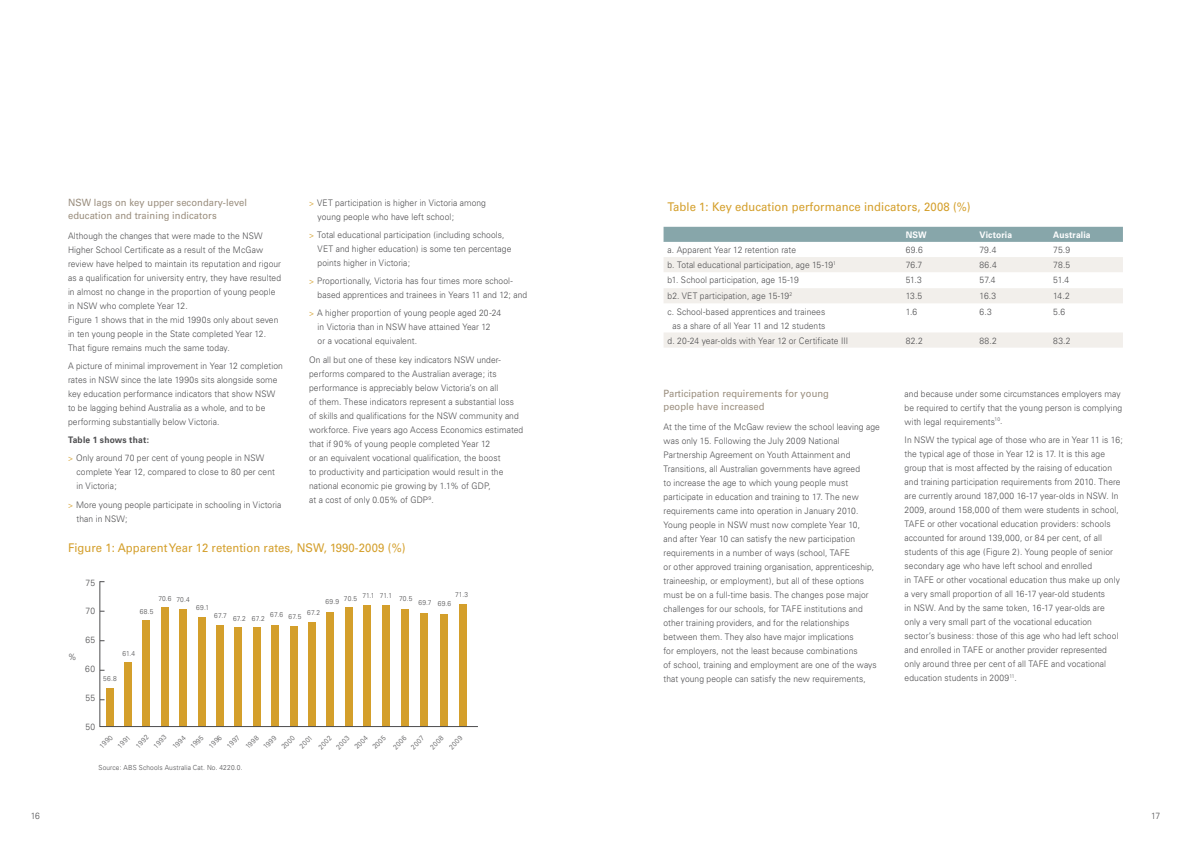
<style>
.page{position:relative;width:1191px;height:842px;background:#fff}
.page>*{position:absolute;margin:0;border:0;box-sizing:border-box;transform-origin:0 0}
.t1{font:12px "Univers";letter-spacing:.005em;color:#d49f2b;scale:.94 1}
.t2{font:10px/13px "Univers";letter-spacing:.005em;color:#9a8e7e;scale:.94 1}
.t3{font:300 9px/14px "Univers";letter-spacing:.01em;color:#4d4d4f;scale:.94 1}
.t4{font:700 9px "Univers";letter-spacing:.015em;color:#fff;scale:.94 1}
.t5{font:300 7px/12.6px "Univers";letter-spacing:.025em;color:#4d4d4f;scale:.94 1}
.s1{font-weight:700}
.s2{font-family:"Rotis Sans Serif";font-weight:400;color:#d49f2b}
</style>
<div class="page">
<div style="left:663px;top:227px;width:460px;height:15px;background:#87a6aa"></div>
<svg style="left:664px;top:257px;width:459px;height:91px"></svg>
<svg style="left:99px;top:581px;width:379px;height:146px"></svg>
<p class="t2" style="left:68px;top:196px;width:192px">NSW lags on key upper secondary-level education and training indicators</p>
<p class="t3" style="left:68px;top:228px;width:228px">Although the changes that were made to the NSW Higher School Certificate as a result of the McGaw review have helped to maintain its reputation and rigour as a qualification for university entry, they have resulted in almost no change in the proportion of young people in NSW who complete Year 12.<br>Figure 1 shows that in the mid 1990s only about seven in ten young people in the State completed Year 12.<br>That figure remains much the same today.</p>
<p class="t3" style="left:68px;top:359px;width:230px">A picture of minimal improvement in Year 12 completion rates in NSW since the late 1990s sits alongside some key education performance indicators that show NSW to be lagging behind Australia as a whole, and to be performing substantially below Victoria.</p>
<p class="t3" style="left:68px;top:431px;width:210px;line-height:18.3px"><span class="s1">Table 1 shows that:<br></span><span class="s2">&gt;</span> Only around 70 per cent of young people in NSW</p>
<p class="t3" style="left:77px;top:465px;width:212px">complete Year 12, compared to close to 80 per cent in Victoria;</p>
<p class="t3" style="left:77px;top:497px;width:219px;text-indent:-9px"><span class="s2">&gt;</span> More young people participate in schooling in Victoria than in NSW;</p>
<p class="t3" style="left:317px;top:195px;width:181px;text-indent:-9px"><span class="s2">&gt;</span> VET participation is higher in Victoria among young people who have left school;</p>
<p class="t3" style="left:317px;top:228px;width:208px;text-indent:-9px"><span class="s2">&gt;</span> Total educational participation (including schools,<br>VET and higher education) is some ten percentage points higher in Victoria;</p>
<p class="t3" style="left:318px;top:274px;width:224px;text-indent:-9px"><span class="s2">&gt;</span> Proportionally, Victoria has four times more school&shy;based apprentices and trainees in Years 11 and 12; and</p>
<p class="t3" style="left:318px;top:306px;width:197px;text-indent:-9px"><span class="s2">&gt;</span> A higher proportion of young people aged 20-24 in Victoria than in NSW have attained Year 12<br>or a vocational equivalent.</p>
<p class="t3" style="left:309px;top:352px;width:229px">On all but one of these key indicators NSW under&shy;performs compared to the Australian average; its performance is appreciably below Victoria’s on all<br>of them. These indicators represent a substantial loss of skills and qualifications for the NSW community and workforce. Five years ago Access Economics estimated that if 90% of young people completed Year 12<br>or an equivalent vocational qualification, the boost<br>to productivity and participation would result in the national economic pie growing by 1.1% of GDP,<br>at a cost of only 0.05% of GDP<sup>9</sup>.</p>
<h1 class="t1" style="left:68px;top:540px;width:360px">Figure 1: Apparent Year 12 retention rates, NSW, 1990-2009 (%)</h1>
<p class="t3" style="left:68px;top:649px;width:10px">%</p>
<p class="t3" style="left:86px;top:575px;width:12px">75</p>
<p class="t3" style="left:86px;top:604px;width:12px">70</p>
<p class="t3" style="left:85px;top:633px;width:12px">65</p>
<p class="t3" style="left:85px;top:662px;width:12px">60</p>
<p class="t3" style="left:85px;top:690px;width:12px">55</p>
<p class="t3" style="left:85px;top:719px;width:12px">50</p>
<p class="t5" style="left:362px;top:589px;width:33px">71.1 71.1</p>
<p class="t5" style="left:344px;top:592px;width:16px">70.5</p>
<p class="t5" style="left:158px;top:593px;width:35px">70.6 70.4</p>
<p class="t5" style="left:325px;top:596px;width:16px">69.9</p>
<p class="t5" style="left:196px;top:602px;width:15px">69.1</p>
<p class="t5" style="left:140px;top:605px;width:16px">68.5</p>
<p class="t5" style="left:214px;top:612px;width:55px">67.7 67.2 67.2</p>
<p class="t5" style="left:270px;top:609px;width:34px">67.6 67.5</p>
<p class="t5" style="left:307px;top:606px;width:15px">67.2</p>
<p class="t5" style="left:455px;top:588px;width:15px">71.3</p>
<p class="t5" style="left:399px;top:592px;width:16px">70.5</p>
<p class="t5" style="left:418px;top:597px;width:36px">69.7 69.6</p>
<p class="t5" style="left:122px;top:647px;width:15px">61.4</p>
<p class="t5" style="left:103px;top:673px;width:16px">56.8</p>
<p class="t5" style="left:96px;top:743px;width:18px;rotate:-45deg">1990</p>
<p class="t5" style="left:114px;top:742px;width:17px;rotate:-45deg">1991</p>
<p class="t5" style="left:132px;top:742px;width:18px;rotate:-45deg">1992</p>
<p class="t5" style="left:150px;top:742px;width:18px;rotate:-45deg">1993</p>
<p class="t5" style="left:169px;top:743px;width:18px;rotate:-45deg">1994</p>
<p class="t5" style="left:187px;top:743px;width:18px;rotate:-45deg">1995</p>
<p class="t5" style="left:205px;top:743px;width:18px;rotate:-45deg">1996</p>
<p class="t5" style="left:223px;top:742px;width:18px;rotate:-45deg">1997</p>
<p class="t5" style="left:242px;top:743px;width:18px;rotate:-45deg">1998</p>
<p class="t5" style="left:260px;top:743px;width:18px;rotate:-45deg">1999</p>
<p class="t5" style="left:278px;top:743px;width:18px;rotate:-45deg">2000</p>
<p class="t5" style="left:296px;top:743px;width:18px;rotate:-45deg">2001</p>
<p class="t5" style="left:315px;top:743px;width:18px;rotate:-45deg">2002</p>
<p class="t5" style="left:333px;top:743px;width:18px;rotate:-45deg">2003</p>
<p class="t5" style="left:351px;top:743px;width:18px;rotate:-45deg">2004</p>
<p class="t5" style="left:369px;top:743px;width:18px;rotate:-45deg">2005</p>
<p class="t5" style="left:399px;top:734px;width:18px;text-indent:-13px;rotate:-45deg">2006<br>2007</p>
<p class="t5" style="left:436px;top:734px;width:18px;line-height:13.3px;text-indent:-13px;rotate:-45deg">2008<br>2009</p>
<p class="t5" style="left:98px;top:761px;width:155px">Source: ABS Schools Australia Cat. No. 4220.0.</p>
<h1 class="t1" style="left:667px;top:200px;width:324px">Table 1: Key education performance indicators, 2008 (%)</h1>
<p class="t4" style="left:905px;top:229px;width:24px">NSW</p>
<p class="t4" style="left:979px;top:229px;width:36px">Victoria</p>
<p class="t4" style="left:1053px;top:229px;width:41px">Australia</p>
<p class="t3" style="left:667px;top:243px;width:138px">a. Apparent Year 12 retention rate</p>
<p class="t3" style="left:905px;top:243px;width:20px">69.6</p>
<p class="t3" style="left:979px;top:243px;width:19px">79.4</p>
<p class="t3" style="left:1053px;top:243px;width:20px">75.9</p>
<p class="t3" style="left:667px;top:258px;width:181px">b. Total educational participation, age 15-19<sup>1</sup></p>
<p class="t3" style="left:905px;top:258px;width:19px">76.7</p>
<p class="t3" style="left:979px;top:258px;width:20px">86.4</p>
<p class="t3" style="left:1053px;top:258px;width:20px">78.5</p>
<p class="t3" style="left:667px;top:273px;width:141px">b1. School participation, age 15-19</p>
<p class="t3" style="left:905px;top:273px;width:19px">51.3</p>
<p class="t3" style="left:979px;top:273px;width:19px">57.4</p>
<p class="t3" style="left:1053px;top:273px;width:19px">51.4</p>
<p class="t3" style="left:667px;top:289px;width:134px">b2. VET participation, age 15-19<sup>2</sup></p>
<p class="t3" style="left:905px;top:289px;width:19px">13.5</p>
<p class="t3" style="left:979px;top:289px;width:19px">16.3</p>
<p class="t3" style="left:1053px;top:289px;width:19px">14.2</p>
<p class="t3" style="left:667px;top:304px;width:169px;text-align:center">c. School-based apprentices and trainees as a share of all Year 11 and 12 students</p>
<p class="t3" style="left:905px;top:304px;width:14px">1.6</p>
<p class="t3" style="left:979px;top:304px;width:15px">6.3</p>
<p class="t3" style="left:1053px;top:304px;width:14px">5.6</p>
<p class="t3" style="left:667px;top:333px;width:194px">d. 20-24 year-olds with Year 12 or Certificate III</p>
<p class="t3" style="left:905px;top:333px;width:20px">82.2</p>
<p class="t3" style="left:979px;top:333px;width:20px">88.2</p>
<p class="t3" style="left:1053px;top:333px;width:20px">83.2</p>
<p class="t2" style="left:663px;top:387px;width:178px">Participation requirements for young people have increased</p>
<p class="t3" style="left:663px;top:419px;width:232px">At the time of the McGaw review the school leaving age was only 15. Following the July 2009 National Partnership Agreement on Youth Attainment and Transitions, all Australian governments have agreed<br>to increase the age to which young people must participate in education and training to 17. The new requirements came into operation in January 2010.<br>Young people in NSW must now complete Year 10,<br>and after Year 10 can satisfy the new participation requirements in a number of ways (school, TAFE<br>or other approved training organisation, apprenticeship, traineeship, or employment), but all of these options must be on a full-time basis. The changes pose major challenges for our schools, for TAFE institutions and other training providers, and for the relationships between them. They also have major implications<br>for employers, not the least because combinations<br>of school, training and employment are one of the ways that young people can satisfy the new requirements,</p>
<p class="t3" style="left:904px;top:386px;width:233px">and because under some circumstances employers may be required to certify that the young person is complying with legal requirements<sup>10</sup>.</p>
<p class="t3" style="left:904px;top:432px;width:234px">In NSW the typical age of those who are in Year 11 is 16; the typical age of those in Year 12 is 17. It is this age group that is most affected by the raising of education and training participation requirements from 2010. There are currently around 187,000 16-17 year-olds in NSW. In 2009, around 158,000 of them were students in school, TAFE or other vocational education providers: schools accounted for around 139,000, or 84 per cent, of all students of this age (Figure 2). Young people of senior secondary age who have left school and enrolled<br>in TAFE or other vocational education thus make up only a very small proportion of all 16-17 year-old students<br>in NSW. And by the same token, 16-17 year-olds are only a very small part of the vocational education sector’s business: those of this age who had left school and enrolled in TAFE or another provider represented only around three per cent of all TAFE and vocational education students in 2009<sup>11</sup>.</p>
<p class="t3" style="left:31px;top:809px;width:11px">16</p>
<p class="t3" style="left:1151px;top:809px;width:11px">17</p>
</div>
